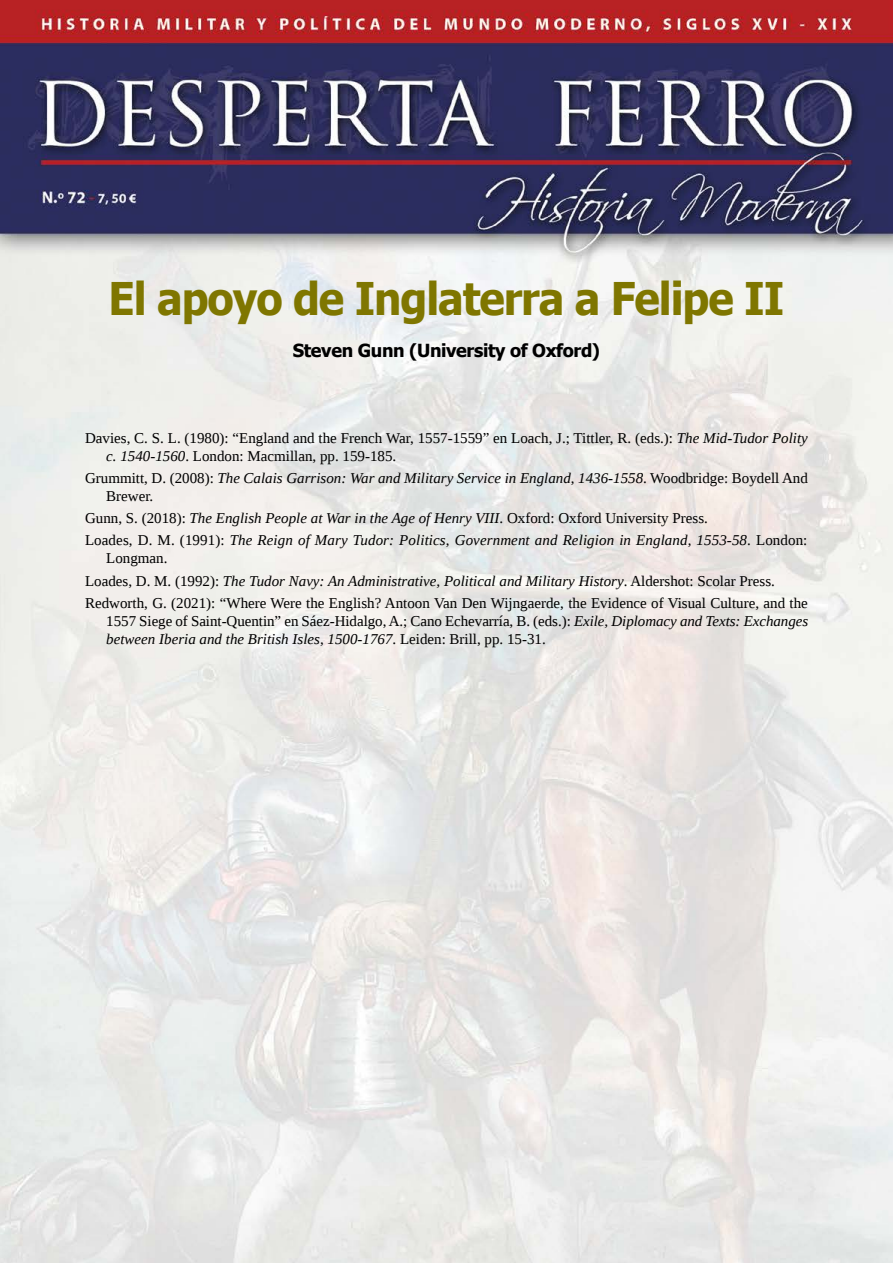
<style>
.page{position:relative;width:893px;height:1263px;background:#fff}
.page>*{position:absolute;margin:0;border:0;box-sizing:border-box;transform-origin:0 0}
.t1{font:700 45px "Tahoma";letter-spacing:-.025em;color:#7f7600;scale:.95 1}
.t2{font:700 18px "Tahoma";letter-spacing:-.02em;color:#000}
.t3{font:15px/18px "Liberation Serif";color:#000}
.t4{font:italic 15px/18px "Liberation Serif";letter-spacing:.005em;color:#000}
.s1{font-style:italic}
.s2{font-style:normal}
</style>
<div class="page">
<img style="left:0;top:0;width:893px;height:1263px">
<h1 class="t1" style="left:109px;top:278px;width:713px">El apoyo de Inglaterra a Felipe II</h1>
<p class="t2" style="left:293px;top:342px;width:309px">Steven Gunn (University of Oxford)</p>
<p class="t3" style="left:106px;top:430px;width:703px;text-indent:-21px">Davies, C. S. L. (1980): “England and the French War, 1557-1559” en Loach, J.; Tittler, R. (eds.): <span class="s1">The Mid-Tudor Polity c. 1540-1560</span>. London: Macmillan, pp. 159-185.</p>
<p class="t4" style="left:106px;top:469px;width:703px;text-indent:-21px"><span class="s2">Grummitt, D. (2008):</span> The Calais Garrison: War and Military Service in England, 1436-1558<span class="s2">. Woodbridge: Boydell And<br>Brewer.</span></p>
<p class="t4" style="left:85px;top:507px;width:724px;line-height:22.2px"><span class="s2">Gunn, S. (2018):</span> The English People at War in the Age of Henry VIII<span class="s2">. Oxford: Oxford University Press.<br>Loades, D. M. (1991):</span> The Reign of Mary Tudor: Politics, Government and Religion in England, 1553-58<span class="s2">. London:</span></p>
<p class="t3" style="left:85px;top:549px;width:724px;line-height:22.2px;text-indent:21px">Longman.<br>Loades, D. M. (1992): <span class="s1">The Tudor Navy: An Administrative, Political and Military History</span>. Aldershot: Scolar Press.<br>Redworth, G. (2021): “Where Were the English? Antoon Van Den Wijngaerde, the Evidence of Visual Culture, and the</p>
<p class="t3" style="left:106px;top:613px;width:703px">1557 Siege of Saint-Quentin” en Sáez-Hidalgo, A.; Cano Echevarría, B. (eds.): <span class="s1">Exile, Diplomacy and Texts: Exchanges between Iberia and the British Isles, 1500-1767</span>. Leiden: Brill, pp. 15-31.</p>
</div>
